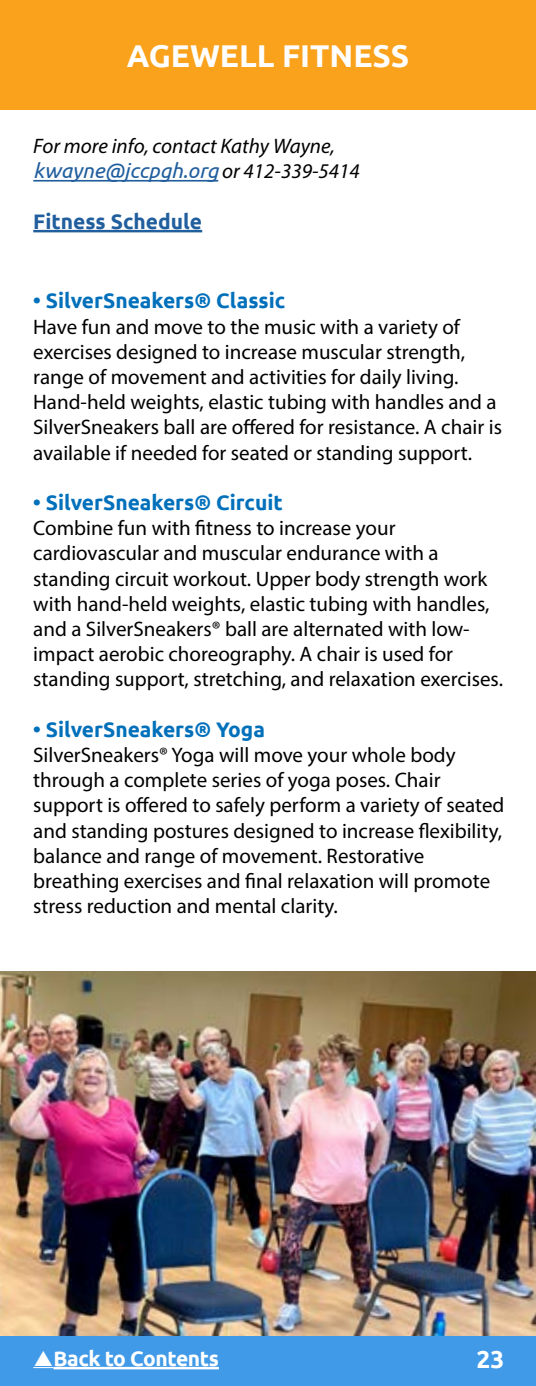
<style>
.page{position:relative;width:536px;height:1386px;background:#fff}
.page>*{position:absolute;margin:0;border:0;box-sizing:border-box;transform-origin:0 0}
.t1{font:700 31.5px "Ubuntu";color:#fff}
.t2{font:700 24.5px "Ubuntu";color:#fff}
.t3{font:21px/25.2px "Myriad Pro";color:#000}
.t4{font:700 21px "Ubuntu";color:#0070bb}
.t5{font:italic 21px "Ubuntu";color:#215e9e}
.t6{font:italic 21px "Myriad Pro";color:#000}
.t7{font:700 21px "Ubuntu";color:#215e9e}
.t8{font:700 21px "Ubuntu";letter-spacing:-.02em;color:#fff}
.s1{font-family:"Myriad Pro";color:#000}
</style>
<div class="page">
<div style="left:0;top:1335px;width:536px;height:51px;background:#409ae8"></div>
<hr style="left:53px;top:1367px;width:166px;height:2px;background:#fff">
<hr style="left:33px;top:180px;width:185px;height:2px;background:#215e9e">
<hr style="left:33px;top:230px;width:169px;height:2px;background:#215e9e">
<div style="left:0;top:0;width:536px;height:109px;background:#faa21b"></div>
<img style="left:0;top:971px;width:536px;height:364px">
<svg style="left:33px;top:1367px;width:20px;height:1px"></svg>
<h1 class="t1" style="left:127px;top:37px;width:284px">AGEWELL FITNESS</h1>
<p class="t6" style="left:33px;top:133px;width:303px">For more info, contact Kathy Wayne,</p>
<p class="t5" style="left:33px;top:158px;width:328px">kwayne@jccpgh.org <span class="s1">or 412-339-5414</span></p>
<p class="t7" style="left:33px;top:208px;width:170px">Fitness Schedule</p>
<p class="t4" style="left:33px;top:288px;width:253px">• SilverSneakers® Classic</p>
<p class="t3" style="left:33px;top:314px;width:470px">Have fun and move to the music with a variety of exercises designed to increase muscular strength, range of movement and activities for daily living.<br>Hand-held weights, elastic tubing with handles and a SilverSneakers ball are offered for resistance. A chair is available if needed for seated or standing support.</p>
<p class="t4" style="left:33px;top:490px;width:251px">• SilverSneakers® Circuit</p>
<p class="t3" style="left:33px;top:515px;width:471px">Combine fun with fitness to increase your cardiovascular and muscular endurance with a standing circuit workout. Upper body strength work with hand-held weights, elastic tubing with handles, and a SilverSneakers® ball are alternated with low&shy;impact aerobic choreography. A chair is used for standing support, stretching, and relaxation exercises.</p>
<p class="t4" style="left:33px;top:717px;width:233px">• SilverSneakers® Yoga</p>
<p class="t3" style="left:33px;top:742px;width:472px">SilverSneakers® Yoga will move your whole body through a complete series of yoga poses. Chair support is offered to safely perform a variety of seated and standing postures designed to increase flexibility, balance and range of movement. Restorative breathing exercises and final relaxation will promote stress reduction and mental clarity.</p>
<p class="t8" style="left:53px;top:1345px;width:167px">Back to Contents</p>
<p class="t2" style="left:476px;top:1345px;width:29px">23</p>
</div>
